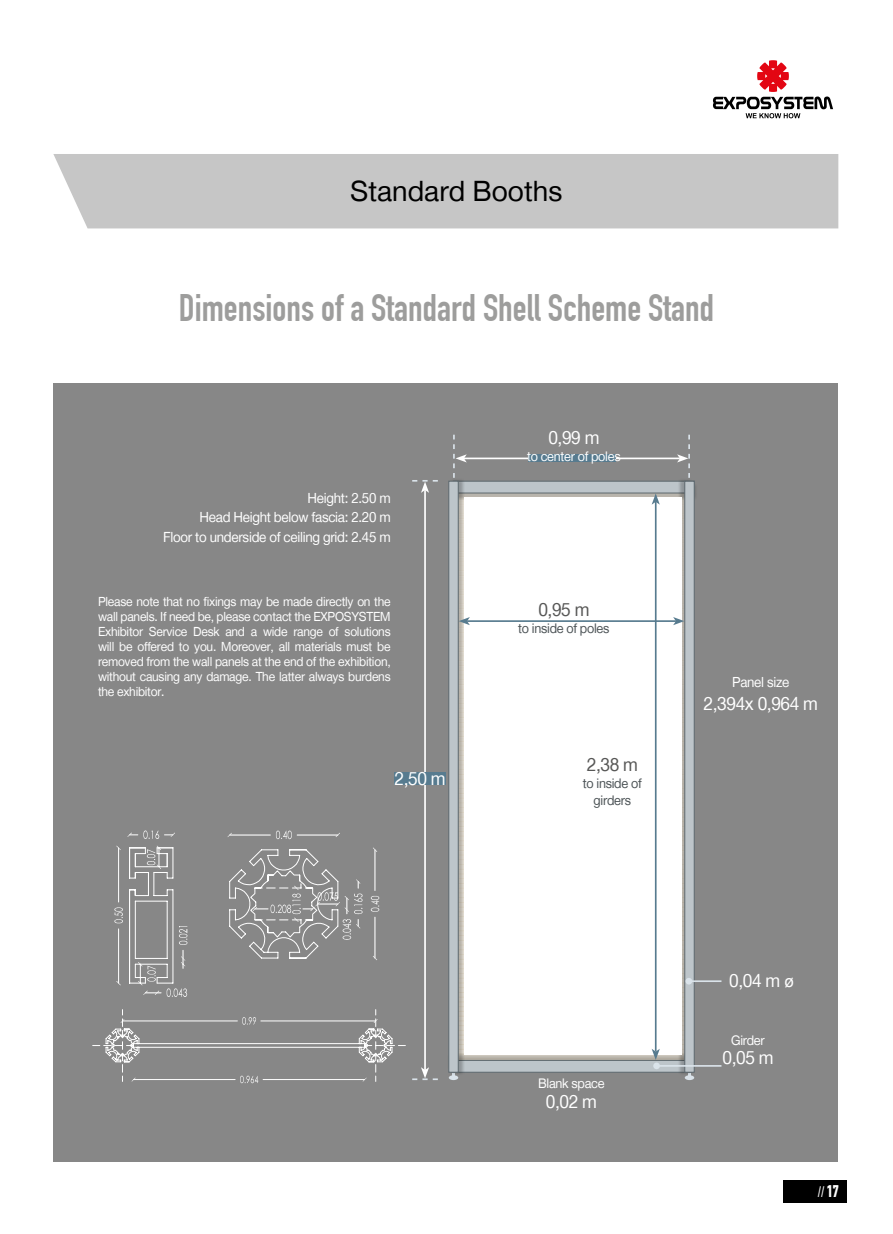
<style>
.page{position:relative;width:893px;height:1234px;background:#fff}
.page>*{position:absolute;margin:0;border:0;box-sizing:border-box;transform-origin:0 0}
.t1{font:condensed 37.5px "CF Din";color:#9d9d9c}
.t2{font:30px "CF Helvetica";color:#000}
.t3{font:19.5px "CF Helvetica";letter-spacing:-.02em;color:#fff;scale:.95 1}
.t4{font:19.5px "CF Helvetica";color:#575756;scale:.95 1}
.t5{font:15px/19.2px "CF Helvetica";letter-spacing:-.02em;color:#fff;text-align:right;scale:.95 1}
.t6{font:condensed 15px "CF Din";color:#fff}
.t7{font:14.85px "CF Helvetica";letter-spacing:-.02em;color:#fff;scale:.95 1}
.t8{font:14.25px/17.1px "CF Helvetica";letter-spacing:-.02em;color:#4c5356;text-align:center;scale:.95 1}
.t9{font:14.25px "CF Helvetica";letter-spacing:-.02em;color:#fff;scale:.95 1}
.t10{font:13.5px/15px "CF Helvetica";letter-spacing:-.02em;color:#fff;text-align:justify;scale:.95 1}
.s1{font-family:"Arial";font-size:16.5px}
.s2{font-weight:700;font-size:16.5px}
</style>
<div class="page">
<div style="left:783px;top:1179px;width:64px;height:22px;background:#000"></div>
<div style="left:53px;top:154px;width:785px;height:74px;background:#c6c6c6"></div>
<svg style="left:713px;top:60px;width:120px;height:58px"></svg>
<div style="left:53px;top:383px;width:785px;height:777px;background:#878787"></div>
<svg style="left:449px;top:1074px;width:9px;height:5px"></svg>
<svg style="left:685px;top:1074px;width:9px;height:5px"></svg>
<div style="left:450px;top:482px;width:247px;height:18px;background:#000;opacity:.25"></div>
<div style="left:453px;top:480px;width:242px;height:13px;background:#bdc5ca;border:1px solid #5d686e"></div>
<div style="left:448px;top:1052px;width:247px;height:19px;background:#000;opacity:.25"></div>
<div style="left:451px;top:1059px;width:241px;height:13px;background:#bdc5ca;border:1px solid #5d686e"></div>
<div style="left:450px;top:477px;width:16px;height:598px;background:#000;opacity:.25"></div>
<div style="left:448px;top:480px;width:11px;height:592px;background:#bdc5ca;border:1px solid #5d686e"></div>
<div style="left:677px;top:477px;width:16px;height:598px;background:#000;opacity:.25"></div>
<div style="left:684px;top:480px;width:11px;height:592px;background:#bdc5ca;border:1px solid #5d686e"></div>
<hr style="left:464px;top:457px;width:216px;height:2px;background:#fff">
<svg style="left:453px;top:434px;width:14px;height:43px"></svg>
<svg style="left:677px;top:434px;width:13px;height:43px"></svg>
<div style="left:528px;top:454px;width:87px;height:7px;background:#577b8f"></div>
<hr style="left:424px;top:490px;width:2px;height:579px;background:#fff">
<svg style="left:412px;top:1066px;width:26px;height:13px"></svg>
<svg style="left:412px;top:480px;width:26px;height:12px"></svg>
<hr style="left:689px;top:980px;width:32px;height:1px;background:#dae3ea">
<div style="left:685px;top:977px;width:7px;height:7px;background:#dae3ea;border-radius:50%"></div>
<hr style="left:657px;top:1064px;width:64px;height:2px;background:#dae3ea">
<div style="left:653px;top:1062px;width:7px;height:6px;background:#dae3ea;border-radius:50%"></div>
<svg style="left:127px;top:830px;width:48px;height:8px"></svg>
<hr style="left:118px;top:928px;width:1px;height:54px;background:#fff">
<hr style="left:118px;top:847px;width:1px;height:54px;background:#fff">
<svg style="left:114px;top:907px;width:9px;height:16px"></svg>
<svg style="left:129px;top:845px;width:59px;height:151px"></svg>
<hr style="left:297px;top:834px;width:41px;height:1px;background:#fff">
<hr style="left:230px;top:834px;width:40px;height:1px;background:#fff">
<svg style="left:335px;top:833px;width:5px;height:4px"></svg>
<svg style="left:276px;top:830px;width:16px;height:9px"></svg>
<hr style="left:374px;top:916px;width:1px;height:41px;background:#fff">
<hr style="left:374px;top:849px;width:1px;height:41px;background:#fff">
<svg style="left:373px;top:955px;width:4px;height:5px"></svg>
<svg style="left:371px;top:896px;width:8px;height:15px"></svg>
<svg style="left:229px;top:849px;width:133px;height:109px"></svg>
<svg style="left:93px;top:1009px;width:312px;height:73px"></svg>
<div style="left:395px;top:772px;width:51px;height:13px;background:#577b8f"></div>
<div style="left:464px;top:497px;width:218px;height:557px;background:#fff"></div>
<hr style="left:467px;top:620px;width:209px;height:1px;background:#577b8f">
<svg style="left:459px;top:617px;width:11px;height:8px"></svg>
<svg style="left:673px;top:617px;width:11px;height:8px"></svg>
<hr style="left:655px;top:502px;width:2px;height:549px;background:#577b8f">
<svg style="left:652px;top:1048px;width:8px;height:11px"></svg>
<svg style="left:652px;top:493px;width:8px;height:11px"></svg>
<h2 class="t2" style="left:350px;top:175px;width:214px">Standard Booths</h2>
<h1 class="t1" style="left:179px;top:288px;width:537px">Dimensions of a Standard Shell Scheme Stand</h1>
<p class="t5" style="left:163px;top:488px;width:241px">Height: 2.50 m<br>Head Height below fascia: 2.20 m<br>Floor to underside of ceiling grid: 2.45 m</p>
<h3 class="t3" style="left:548px;top:427px;width:55px">0,99 m</h3>
<p class="t9" style="left:527px;top:448px;width:100px">to center of poles</p>
<p class="t10" style="left:98px;top:594px;width:310px">Please note that no fixings may be made directly on the wall panels. If need be, please contact the EXPOSYSTEM Exhibitor Service Desk and a wide range of solutions will be offered to you. Moreover, all materials must be removed from the wall panels at the end of the exhibition, without causing any damage. The latter always burdens the exhibitor.</p>
<h3 class="t4" style="left:538px;top:599px;width:55px">0,95 m</h3>
<p class="t8" style="left:518px;top:619px;width:97px">to inside of poles</p>
<h3 class="t3" style="left:395px;top:768px;width:55px">2,50 m</h3>
<h3 class="t4" style="left:587px;top:754px;width:55px">2,38 m</h3>
<p class="t8" style="left:583px;top:774px;width:63px">to inside of girders</p>
<p class="t7" style="left:732px;top:673px;width:62px">Panel size</p>
<h3 class="t3" style="left:703px;top:693px;width:122px">2,394χ 0,964 m</h3>
<p class="t9" style="left:538px;top:1075px;width:71px">Blank space</p>
<h3 class="t3" style="left:546px;top:1090px;width:55px">0,02 m</h3>
<h3 class="t3" style="left:729px;top:970px;width:70px">0,04 m <span class="s1">ø</span></h3>
<p class="t9" style="left:731px;top:1032px;width:37px">Girder</p>
<h3 class="t3" style="left:722px;top:1046px;width:55px">0,05 m</h3>
<p class="t6" style="left:818px;top:1183px;width:23px">// <span class="s2">17</span></p>
</div>
